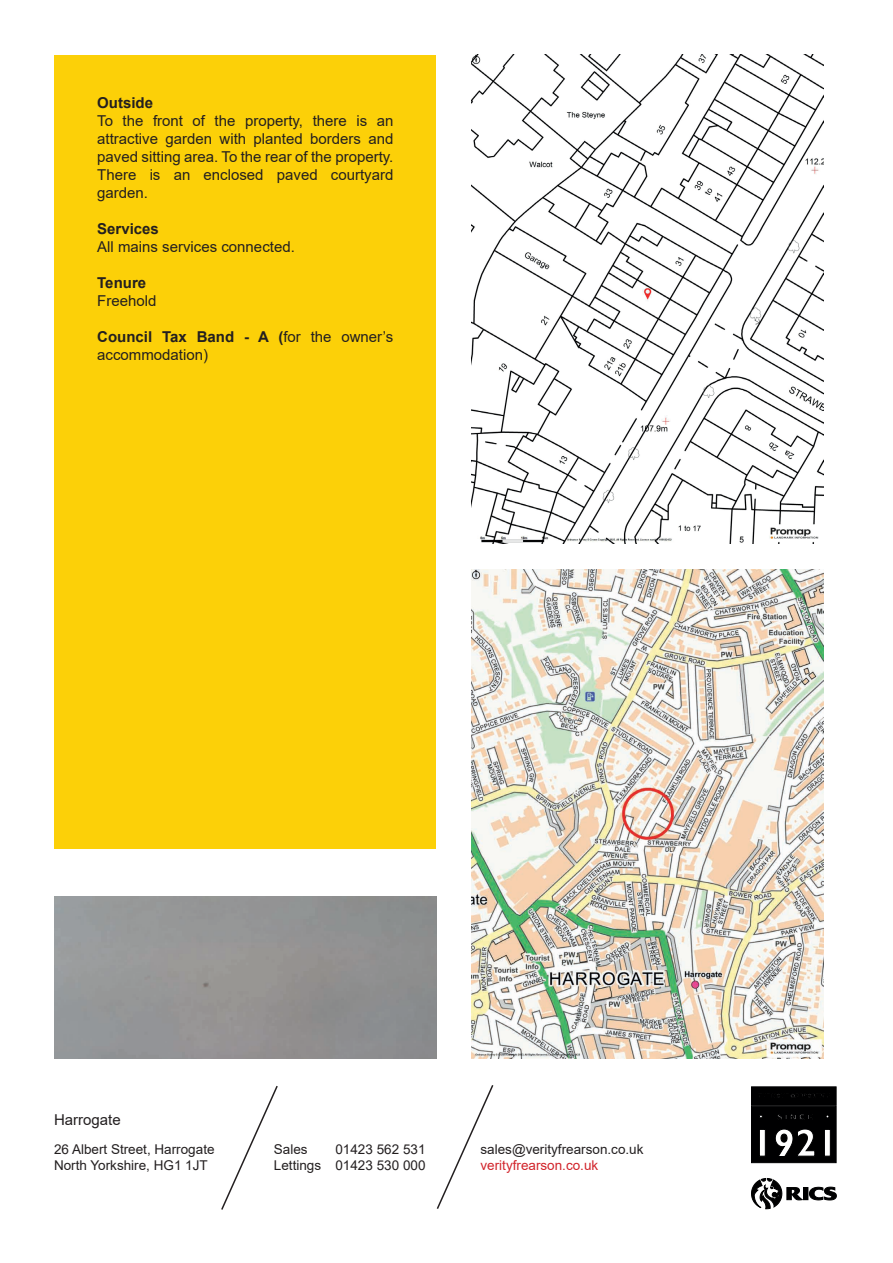
<style>
.page{position:relative;width:893px;height:1263px;background:#fff}
.page>*{position:absolute;margin:0;border:0;box-sizing:border-box;transform-origin:0 0}
.t1{font:15px/18px "Arial";color:#231f20;text-align:justify}
.t2{font:700 15px "Arial";color:#231f20}
.t3{font:13.5px/16.2px "Arial";color:#231f20}
.t4{font:13.5px "Arial";color:#d1232a}
.s1{font-weight:700}
</style>
<div class="page">
<div style="left:55px;top:55px;width:381px;height:793px;background:#fcd008"></div>
<img style="left:472px;top:54px;width:352px;height:489px">
<img style="left:472px;top:570px;width:352px;height:489px">
<svg style="left:221px;top:1085px;width:57px;height:125px"></svg>
<svg style="left:436px;top:1085px;width:58px;height:124px"></svg>
<svg style="left:751px;top:1086px;width:86px;height:77px;background:#1d1d1e"></svg>
<svg style="left:809px;top:1186px;width:28px;height:15px"></svg>
<div style="left:803px;top:1187px;width:5px;height:13px;background:#000001"></div>
<svg style="left:751px;top:1178px;width:52px;height:31px"></svg>
<p class="t2" style="left:97px;top:92px;width:57px">Outside</p>
<p class="t1" style="left:97px;top:112px;width:298px">To the front of the property, there is an attractive garden with planted borders and paved sitting area. To the rear of the property.<br>There is an enclosed paved courtyard garden.</p>
<p class="t2" style="left:97px;top:218px;width:63px">Services</p>
<p class="t1" style="left:97px;top:238px;width:199px">All mains services connected.</p>
<p class="t2" style="left:97px;top:272px;width:50px">Tenure</p>
<p class="t1" style="left:97px;top:292px;width:61px">Freehold</p>
<p class="t1" style="left:97px;top:328px;width:298px"><span class="s1">Council Tax Band - A (</span>for the owner’s accommodation)</p>
<p class="t1" style="left:54px;top:1111px;width:68px">Harrogate</p>
<p class="t3" style="left:54px;top:1141px;width:162px">26 Albert Street, Harrogate<br>North Yorkshire, HG1 1JT</p>
<p class="t3" style="left:274px;top:1141px;width:35px">Sales</p>
<p class="t3" style="left:274px;top:1141px;width:153px;text-align:right">01423 562 531<br>Lettings 01423 530 000</p>
<p class="t3" style="left:480px;top:1141px;width:164px">sales@verityfrearson.co.uk</p>
<p class="t4" style="left:480px;top:1156px;width:119px">verityfrearson.co.uk</p>
</div>
